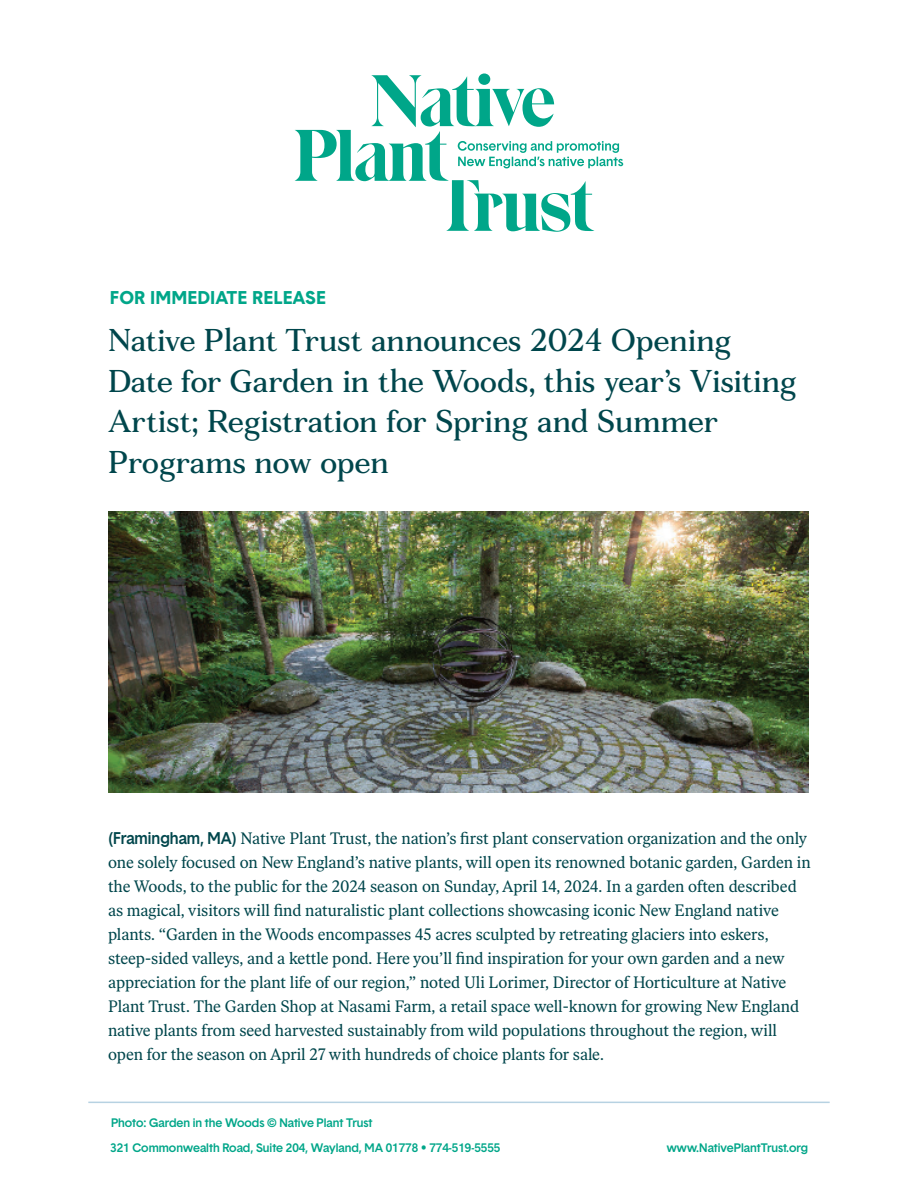
<style>
.page{position:relative;width:918px;height:1188px;background:#fff}
.page>*{position:absolute;margin:0;border:0;box-sizing:border-box;transform-origin:0 0}
.t1{font:31.5px/40.5px "Fortescue Pro Text";letter-spacing:-.005em;color:#00464c}
.t2{font:700 18px "Basetica";color:#00a689}
.t3{font:16.5px/24px "Ivar Text";letter-spacing:-.005em;color:#00464c;scale:.95 1}
.t4{font:500 12px "Basetica";color:#00a689}
.s1{font-family:"Basetica";font-weight:500}
</style>
<div class="page">
<hr style="left:88px;top:1102px;width:742px;height:1px;background:#b7d2e2">
<svg style="left:295px;top:73px;width:328px;height:159px"></svg>
<img style="left:108px;top:512px;width:700px;height:280px">
<p class="t2" style="left:110px;top:285px;width:217px">FOR IMMEDIATE RELEASE</p>
<p class="t1" style="left:108px;top:320px;width:690px">Native Plant Trust announces 2024 Opening Date for Garden in the Woods, this year’s Visiting Artist; Registration for Spring and Summer Programs now open</p>
<p class="t3" style="left:108px;top:826px;width:741px"><span class="s1">(Framingham, MA)</span> Native Plant Trust, the nation’s first plant conservation organization and the only one solely focused on New England’s native plants, will open its renowned botanic garden, Garden in the Woods, to the public for the 2024 season on Sunday, April 14, 2024. In a garden often described as magical, visitors will find naturalistic plant collections showcasing iconic New England native plants. “Garden in the Woods encompasses 45 acres sculpted by retreating glaciers into eskers, steep-sided valleys, and a kettle pond. Here you’ll find inspiration for your own garden and a new appreciation for the plant life of our region,” noted Uli Lorimer, Director of Horticulture at Native Plant Trust. The Garden Shop at Nasami Farm, a retail space well-known for growing New England native plants from seed harvested sustainably from wild populations throughout the region, will open for the season on April 27 with hundreds of choice plants for sale.</p>
<p class="t4" style="left:111px;top:1117px;width:263px">Photo: Garden in the Woods © Native Plant Trust</p>
<p class="t4" style="left:110px;top:1141px;width:392px">321 Commonwealth Road, Suite 204, Wayland, MA 01778 • 774-519-5555</p>
<p class="t4" style="left:667px;top:1141px;width:143px">www.NativePlantTrust.org</p>
</div>
